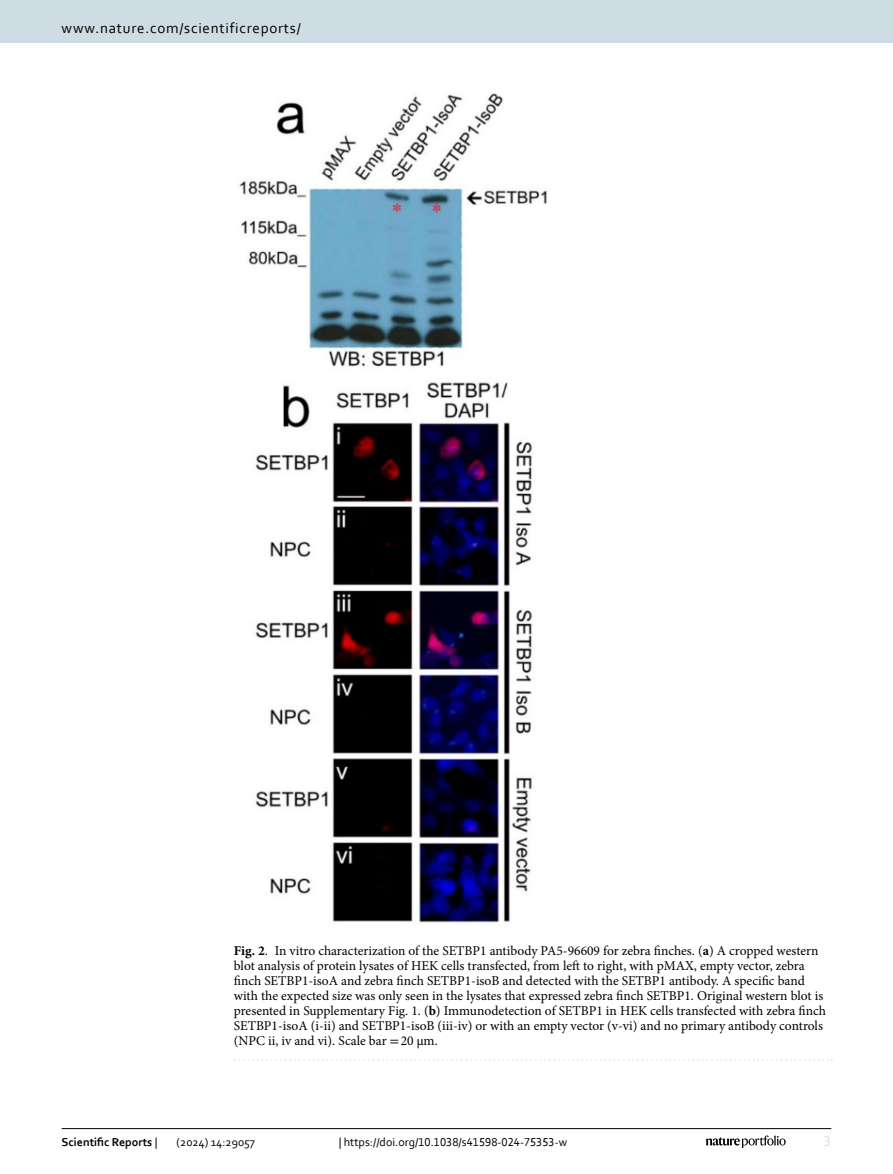
<style>
.page{position:relative;width:893px;height:1174px;background:#fff}
.page>*{position:absolute;margin:0;border:0;box-sizing:border-box;transform-origin:0 0}
.t1{font:15px "Corbel";letter-spacing:.05em;color:#000}
.t2{font:15px "Corbel";color:#d9e4eb}
.Figure_Caption{font:13.5px/15px "Minion Pro";color:#000}
.t3{font:12px "Corbel";color:#000}
.t4{font:700 12px "Corbel";color:#000}
.s1{font-weight:700}
.s2{font-family:"STIX"}
.s3{font-weight:400}
</style>
<div class="page">
<img style="left:239px;top:93px;width:308px;height:830px">
<svg style="left:235px;top:1059px;width:597px;height:1px"></svg>
<hr style="left:62px;top:1128px;width:769px;height:1px;background:#000">
<svg style="left:706px;top:1135px;width:80px;height:12px"></svg>
<div style="left:0;top:0;width:893px;height:43px;background:#cedde4"></div>
<p class="t1" style="left:62px;top:18px;width:241px">www.nature.com/scientificreports/</p>
<p class="Figure_Caption" style="left:234px;top:942px;width:593px"><span class="s1">Fig. 2</span>. In vitro characterization of the SETBP1 antibody PA5-96609 for zebra finches. (<span class="s1">a</span>) A cropped western blot analysis of protein lysates of HEK cells transfected, from left to right, with pMAX, empty vector, zebra finch SETBP1-isoA and zebra finch SETBP1-isoB and detected with the SETBP1 antibody. A specific band with the expected size was only seen in the lysates that expressed zebra finch SETBP1. Original western blot is presented in Supplementary Fig. 1. (<span class="s1">b</span>) Immunodetection of SETBP1 in HEK cells transfected with zebra finch SETBP1-isoA (i-ii) and SETBP1-isoB (iii-iv) or with an empty vector (v-vi) and no primary antibody controls (NPC ii, iv and vi). Scale bar <span class="s2">=</span>20 μm.</p>
<p class="t4" style="left:62px;top:1134px;width:97px">Scientific Reports <span class="s3">|</span></p>
<p class="t3" style="left:177px;top:1134px;width:80px">(2024) 14:29057</p>
<p class="t3" style="left:339px;top:1134px;width:230px">| https://doi.org/10.1038/s41598-024-75353-w</p>
<p class="t2" style="left:824px;top:1132px;width:9px">3</p>
</div>
